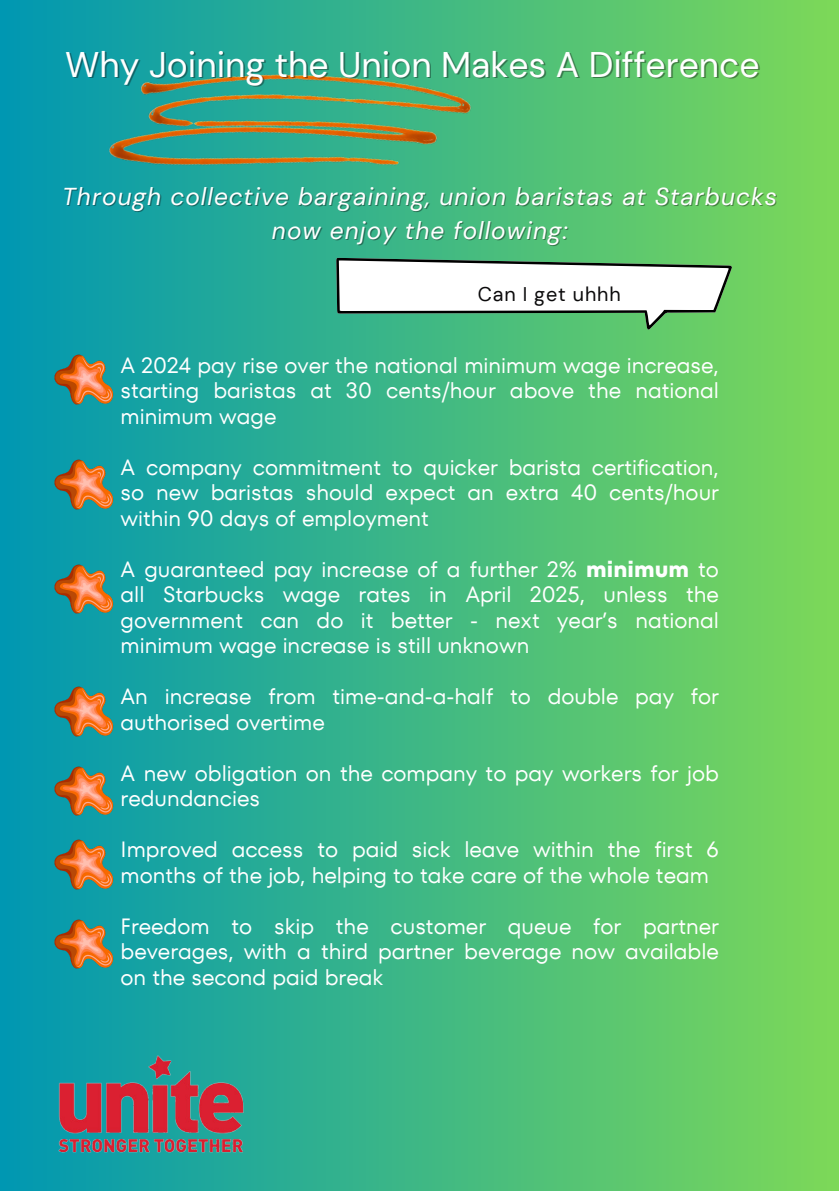
<style>
.page{position:relative;width:839px;height:1191px;background:#fff}
.page>*{position:absolute;margin:0;border:0;box-sizing:border-box;transform-origin:0 0}
.t1{font:35.6px "DM Sans";color:#fff}
.t2{font:italic 24.4px "DM Sans";letter-spacing:.045em;color:#fff}
.t3{font:22px/25.6px "TT Fors";color:#fff;text-align:justify}
.t4{font:19.8px "DM Sans";letter-spacing:.045em;color:#0b0a0b}
.s1{font-weight:700}
</style>
<div class="page">
<div style="left:0;top:0;width:838px;height:1191px;background:linear-gradient(to right,#0097b2,#7dd858)"></div>
<img style="left:43px;top:1051px;width:212px;height:111px">
<img style="left:77px;top:0;width:430px;height:270px">
<svg style="left:336px;top:258px;width:396px;height:72px"></svg>
<img style="left:55px;top:355px;width:58px;height:49px">
<img style="left:55px;top:460px;width:58px;height:49px">
<img style="left:55px;top:564px;width:58px;height:50px">
<img style="left:55px;top:687px;width:58px;height:49px">
<img style="left:55px;top:766px;width:58px;height:50px">
<img style="left:55px;top:840px;width:58px;height:49px">
<img style="left:55px;top:919px;width:58px;height:50px">
<h2 class="t1" style="left:65px;top:41px;width:696px">Why Joining the Union Makes A Difference</h2>
<h2 class="t2" style="left:62px;top:181px;width:716px">Through collective bargaining, union baristas at Starbucks</h2>
<h2 class="t2" style="left:272px;top:215px;width:297px">now enjoy the following:</h2>
<p class="t4" style="left:477px;top:281px;width:144px">Can I get uhhh</p>
<h2 class="t3" style="left:120px;top:352px;width:600px">A 2024 pay rise over the national minimum wage increase, starting baristas at 30 cents/hour above the national minimum wage</h2>
<p class="t3" style="left:120px;top:454px;width:600px">A company commitment to quicker barista certification, so new baristas should expect an extra 40 cents/hour within 90 days of employment</p>
<p class="t3" style="left:120px;top:556px;width:600px">A guaranteed pay increase of a further 2% <span class="s1">minimum</span> to all Starbucks wage rates in April 2025, unless the government can do it better - next year’s national minimum wage increase is still unknown</p>
<p class="t3" style="left:120px;top:684px;width:600px">An increase from time-and-a-half to double pay for authorised overtime</p>
<p class="t3" style="left:120px;top:760px;width:600px">A new obligation on the company to pay workers for job redundancies</p>
<p class="t3" style="left:120px;top:837px;width:600px">Improved access to paid sick leave within the first 6 months of the job, helping to take care of the whole team</p>
<p class="t3" style="left:120px;top:913px;width:600px">Freedom to skip the customer queue for partner beverages, with a third partner beverage now available on the second paid break</p>
</div>
